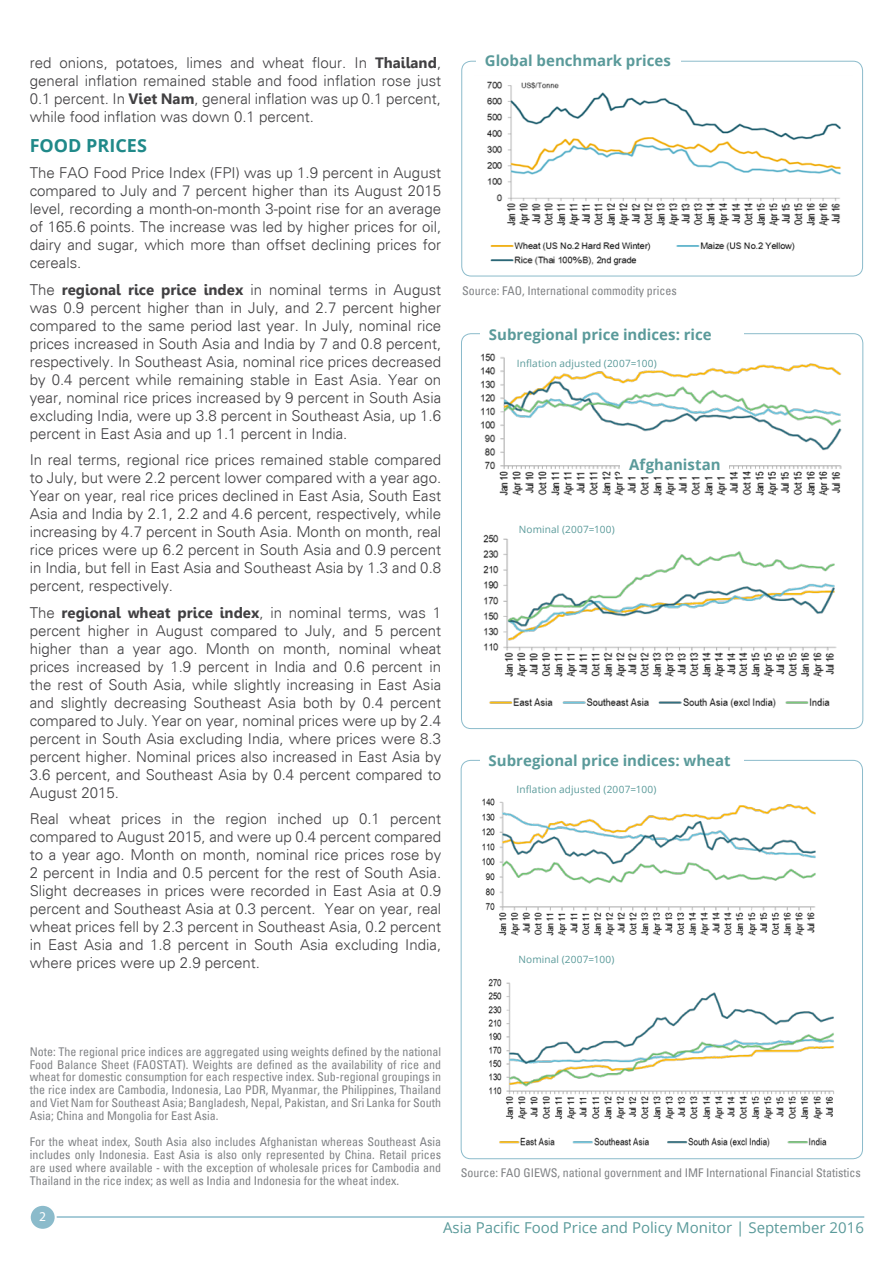
<style>
.page{position:relative;width:893px;height:1263px;background:#fff}
.page>*{position:absolute;margin:0;border:0;box-sizing:border-box;transform-origin:0 0}
.t1{font:700 18px "Open Sans";color:#208989}
.t2{font:300 15px/18px "Univers";color:#414042;text-align:justify}
.t3{font:700 15px "Open Sans";color:#5a9a9a}
.t4{font:15px "Open Sans";color:#5a9a9a}
.t5{font:13.5px "Myriad Pro";color:#fff}
.t6{font:condensed 12px/12.9px "Univers";color:#808285;text-align:justify}
.t7{font:10.05px "Open Sans";letter-spacing:.015em;color:#5a9a9a}
.s1{font-family:"Gisha";font-weight:700}
</style>
<div class="page">
<hr style="left:32px;top:1216px;width:832px;height:2px;background:#8bbbcb">
<div style="left:30px;top:1205px;width:26px;height:25px;background:#8bbbcb;border-radius:50%"></div>
<div style="left:29px;top:1204px;width:28px;height:27px;border:2px solid #fff;border-radius:50%"></div>
<div style="left:461px;top:61px;width:402px;height:215px;border:1px solid #8bbbcb;border-radius:9px"></div>
<img style="left:487px;top:81px;width:354px;height:185px">
<div style="left:476px;top:48px;width:204px;height:25px;background:#fff"></div>
<img style="left:480px;top:353px;width:362px;height:355px">
<img style="left:482px;top:798px;width:352px;height:350px">
<div style="left:621px;top:452px;width:108px;height:25px;background:#fff"></div>
<p class="t2" style="left:30px;top:53px;width:413px">red onions, potatoes, limes and wheat flour. In <span class="s1">Thailand</span>, general inflation remained stable and food inflation rose just 0.1 percent. In <span class="s1">Viet Nam</span>, general inflation was up 0.1 percent, while food inflation was down 0.1 percent.</p>
<p class="t1" style="left:30px;top:132px;width:119px">Food prices</p>
<p class="t2" style="left:30px;top:164px;width:413px">The FAO Food Price Index (FPI) was up 1.9 percent in August compared to July and 7 percent higher than its August 2015 level, recording a month-on-month 3-point rise for an average of 165.6 points. The increase was led by higher prices for oil, dairy and sugar, which more than offset declining prices for cereals.</p>
<p class="t2" style="left:30px;top:280px;width:413px">The <span class="s1">regional rice price index</span> in nominal terms in August was 0.9 percent higher than in July, and 2.7 percent higher compared to the same period last year. In July, nominal rice prices increased in South Asia and India by 7 and 0.8 percent, respectively. In Southeast Asia, nominal rice prices decreased by 0.4 percent while remaining stable in East Asia. Year on year, nominal rice prices increased by 9 percent in South Asia excluding India, were up 3.8 percent in Southeast Asia, up 1.6 percent in East Asia and up 1.1 percent in India.</p>
<p class="t2" style="left:30px;top:451px;width:413px">In real terms, regional rice prices remained stable compared to July, but were 2.2 percent lower compared with a year ago.<br>Year on year, real rice prices declined in East Asia, South East Asia and India by 2.1, 2.2 and 4.6 percent, respectively, while increasing by 4.7 percent in South Asia. Month on month, real rice prices were up 6.2 percent in South Asia and 0.9 percent in India, but fell in East Asia and Southeast Asia by 1.3 and 0.8 percent, respectively.</p>
<p class="t2" style="left:30px;top:603px;width:413px">The <span class="s1">regional wheat price index</span>, in nominal terms, was 1 percent higher in August compared to July, and 5 percent higher than a year ago. Month on month, nominal wheat prices increased by 1.9 percent in India and 0.6 percent in the rest of South Asia, while slightly increasing in East Asia and slightly decreasing Southeast Asia both by 0.4 percent compared to July. Year on year, nominal prices were up by 2.4 percent in South Asia excluding India, where prices were 8.3 percent higher. Nominal prices also increased in East Asia by 3.6 percent, and Southeast Asia by 0.4 percent compared to August 2015.</p>
<p class="t2" style="left:30px;top:810px;width:413px">Real wheat prices in the region inched up 0.1 percent compared to August 2015, and were up 0.4 percent compared to a year ago. Month on month, nominal rice prices rose by 2 percent in India and 0.5 percent for the rest of South Asia.<br>Slight decreases in prices were recorded in East Asia at 0.9 percent and Southeast Asia at 0.3 percent. Year on year, real wheat prices fell by 2.3 percent in Southeast Asia, 0.2 percent in East Asia and 1.8 percent in South Asia excluding India, where prices were up 2.9 percent.</p>
<p class="t3" style="left:485px;top:50px;width:188px">Global benchmark prices</p>
<p class="t6" style="left:462px;top:284px;width:216px">Source: FAO, International commodity prices</p>
<p class="t3" style="left:489px;top:324px;width:224px">Subregional price indices: rice</p>
<p class="t7" style="left:517px;top:356px;width:141px">Inflation adjusted (2007=100)</p>
<p class="t7" style="left:515px;top:327px;width:141px">Inflation adjusted (2007=100)</p>
<p class="t3" style="left:629px;top:454px;width:93px">Afghanistan</p>
<p class="t7" style="left:519px;top:523px;width:98px">Nominal (2007=100)</p>
<p class="t3" style="left:489px;top:750px;width:244px">Subregional price indices: wheat</p>
<p class="t7" style="left:516px;top:783px;width:141px">Inflation adjusted (2007=100)</p>
<p class="t7" style="left:515px;top:753px;width:141px">Inflation adjusted (2007=100)</p>
<p class="t7" style="left:518px;top:953px;width:98px">Nominal (2007=100)</p>
<p class="t6" style="left:30px;top:1045px;width:413px">Note: The regional price indices are aggregated using weights defined by the national Food Balance Sheet (FAOSTAT). Weights are defined as the availability of rice and wheat for domestic consumption for each respective index. Sub-regional groupings in the rice index are Cambodia, Indonesia, Lao PDR, Myanmar, the Philippines, Thailand and Viet Nam for Southeast Asia; Bangladesh, Nepal, Pakistan, and Sri Lanka for South Asia; China and Mongolia for East Asia.</p>
<p class="t6" style="left:30px;top:1135px;width:413px">For the wheat index, South Asia also includes Afghanistan whereas Southeast Asia includes only Indonesia. East Asia is also only represented by China. Retail prices are used where available - with the exception of wholesale prices for Cambodia and Thailand in the rice index; as well as India and Indonesia for the wheat index.</p>
<p class="t6" style="left:461px;top:1166px;width:401px">Source: FAO GIEWS, national government and IMF International Financial Statistics</p>
<p class="t5" style="left:39px;top:1208px;width:8px">2</p>
<p class="t4" style="left:443px;top:1217px;width:422px">Asia Pacific Food Price and Policy Monitor | September 2016</p>
</div>
